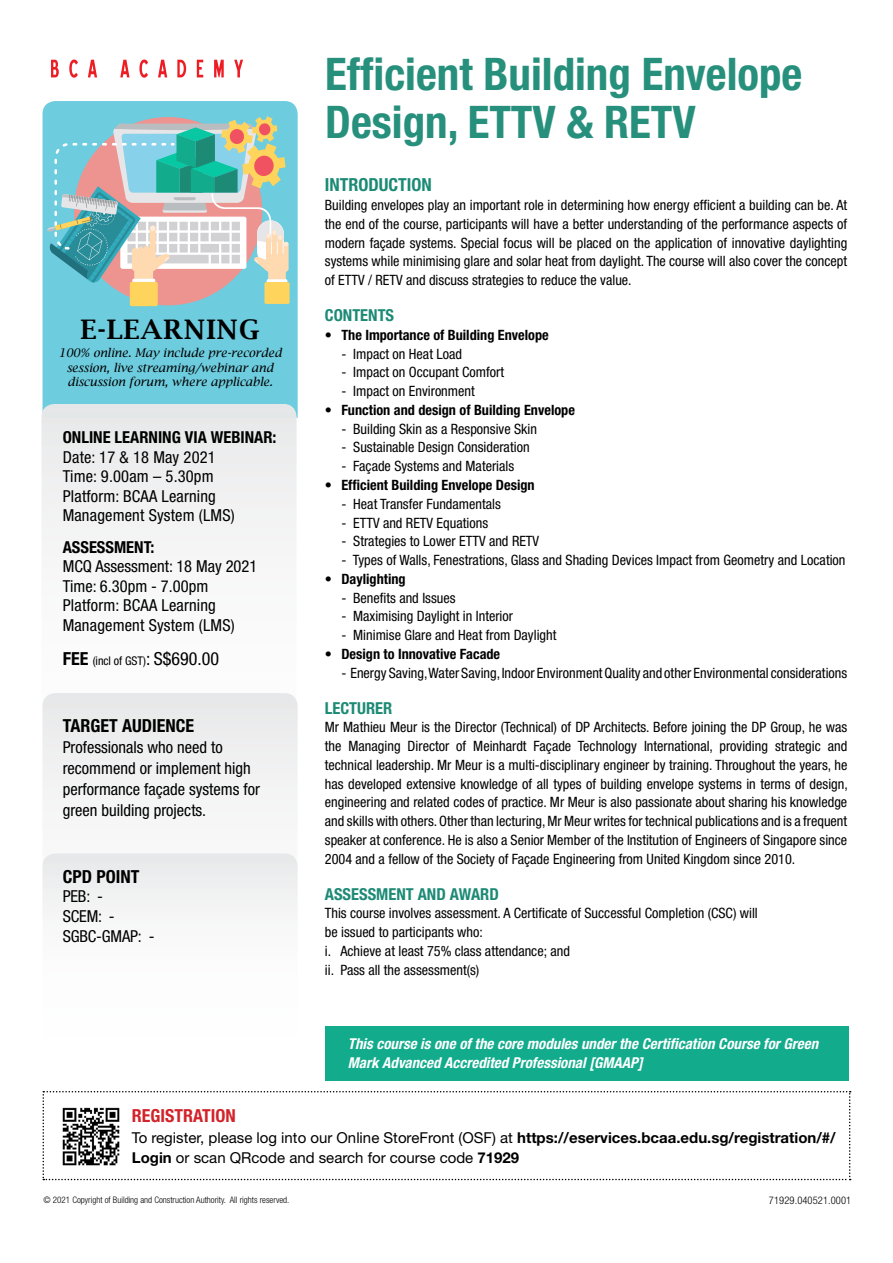
<style>
.page{position:relative;width:893px;height:1263px;background:#fff}
.page>*{position:absolute;margin:0;border:0;box-sizing:border-box;transform-origin:0 0}
.t1{font:700 condensed 45px/48px "Helvetica Neue LT Std";color:#27907c}
.t2{font:600 27px "Lucida Bright";letter-spacing:.04em;color:#000}
.t3{font:700 condensed 18px "Helvetica Neue LT Std";color:#000}
.t4{font:700 condensed 18px "Helvetica Neue LT Std";color:#1c8a75}
.t5{font:700 condensed 18px "Helvetica Neue LT Std";color:#d2232a}
.t6{font:condensed 16.5px/19.5px "Helvetica Neue LT Std";color:#000}
.t7{font:700 condensed 16.5px/19.5px "Helvetica Neue LT Std";color:#000}
.t8{font:700 condensed 16.5px "Helvetica Neue LT Std";color:#1c8a75}
.t9{font:15px/19.5px "Helvetica Neue LT Std";color:#000}
.t10{font:italic 700 condensed 15px/18.8px "Helvetica Neue LT Std";color:#fff}
.t11{font:condensed 14.25px/18.8px "Helvetica Neue LT Std";color:#000;text-align:justify}
.t12{font:700 condensed 14.25px "Helvetica Neue LT Std";color:#000}
.t13{font:italic 12px/14.4px "Lucida Bright";color:#000;text-align:center}
.t14{font:condensed 12px "Helvetica Neue LT Std";color:#000}
.t15{font:300 condensed 10.5px "Helvetica Neue LT Std";letter-spacing:.01em;color:#000}
.t16{font:300 condensed 9px "Helvetica Neue LT Std";color:#000}
.s1{font-weight:400}
.s2{font-weight:700;font-size:18px}
.s3{font-size:18px}
.s4{font-weight:700}
</style>
<div class="page">
<div style="left:43px;top:101px;width:255px;height:317px;background:#6dccde"></div>
<svg style="left:41px;top:404px;width:256px;height:471px"></svg>
<svg style="left:43px;top:693px;width:255px;height:160px"></svg>
<div style="left:130px;top:282px;width:28px;height:24px;background:#ffd45c;border-radius:2px"></div>
<div style="left:264px;top:282px;width:26px;height:22px;background:#ffd45c;border-radius:2px"></div>
<svg style="left:47px;top:116px;width:242px;height:175px;background:#a3c0bd"></svg>
<svg style="left:51px;top:60px;width:8px;height:17px"></svg>
<svg style="left:69px;top:60px;width:9px;height:18px"></svg>
<svg style="left:88px;top:60px;width:9px;height:17px"></svg>
<svg style="left:120px;top:60px;width:10px;height:17px"></svg>
<svg style="left:139px;top:60px;width:9px;height:18px"></svg>
<svg style="left:158px;top:60px;width:9px;height:17px"></svg>
<svg style="left:177px;top:60px;width:9px;height:17px"></svg>
<svg style="left:197px;top:60px;width:6px;height:17px"></svg>
<svg style="left:214px;top:60px;width:10px;height:17px"></svg>
<svg style="left:234px;top:60px;width:9px;height:17px"></svg>
<svg style="left:43px;top:1091px;width:808px;height:89px"></svg>
<div style="left:43px;top:853px;width:255px;height:59px;background:#eeeff0"></div>
<div style="left:325px;top:1026px;width:523px;height:54px;background:#12ab8c"></div>
<p class="t2" style="left:81px;top:314px;width:180px">E-LEARNING</p>
<p class="t13" style="left:58px;top:346px;width:225px">100% online. May include pre-recorded session, live streaming/webinar and discussion forum, where applicable.</p>
<p class="t7" style="left:63px;top:428px;width:215px">ONLINE LEARNING VIA WEBINAR:<br><span class="s1">Date: 17 &amp; 18 May 2021</span></p>
<p class="t6" style="left:63px;top:467px;width:152px">Time: 9.00am – 5.30pm</p>
<p class="t6" style="left:63px;top:486px;width:174px">Platform: BCAA Learning<br>Management System (LMS)</p>
<p class="t7" style="left:63px;top:537px;width:93px">ASSESSMENT:</p>
<p class="t6" style="left:63px;top:557px;width:196px">MCQ Assessment: 18 May 2021</p>
<p class="t6" style="left:63px;top:576px;width:147px">Time: 6.30pm - 7.00pm</p>
<p class="t6" style="left:63px;top:596px;width:174px">Platform: BCAA Learning<br>Management System (LMS)</p>
<p class="t14" style="left:63px;top:654px;width:158px"><span class="s2">FEE</span> (incl of GST)<span class="s3">: S$690.00</span></p>
<p class="t3" style="left:63px;top:715px;width:133px">TARGET AUDIENCE</p>
<p class="t6" style="left:63px;top:737px;width:161px">Professionals who need to</p>
<p class="t6" style="left:63px;top:758px;width:190px">recommend or implement high</p>
<p class="t6" style="left:63px;top:779px;width:199px">performance façade systems for</p>
<p class="t6" style="left:63px;top:800px;width:145px">green building projects.</p>
<p class="t3" style="left:63px;top:865px;width:78px">CPD POINT</p>
<p class="t6" style="left:63px;top:887px;width:42px">PEB: -</p>
<p class="t6" style="left:63px;top:906px;width:53px">SCEM: -</p>
<p class="t6" style="left:63px;top:926px;width:93px">SGBC-GMAP: -</p>
<p class="t1" style="left:325px;top:50px;width:479px">Efficient Building Envelope<br>Design, ETTV &amp; RETV</p>
<p class="t4" style="left:325px;top:174px;width:108px">INTRODUCTION</p>
<p class="t11" style="left:325px;top:196px;width:524px">Building envelopes play an important role in determining how energy efficient a building can be. At the end of the course, participants will have a better understanding of the performance aspects of modern façade systems. Special focus will be placed on the application of innovative daylighting systems while minimising glare and solar heat from daylight. The course will also cover the concept of ETTV / RETV and discuss strategies to reduce the value.</p>
<p class="t8" style="left:325px;top:305px;width:71px">CONTENTS</p>
<p class="t12" style="left:325px;top:326px;width:225px">• The Importance of Building Envelope</p>
<p class="t11" style="left:341px;top:344px;width:122px">- Impact on Heat Load</p>
<p class="t11" style="left:341px;top:363px;width:164px">- Impact on Occupant Comfort</p>
<p class="t11" style="left:341px;top:382px;width:135px">- Impact on Environment</p>
<p class="t12" style="left:325px;top:401px;width:252px">• Function and design of Building Envelope</p>
<p class="t11" style="left:341px;top:419px;width:197px">- Building Skin as a Responsive Skin</p>
<p class="t11" style="left:341px;top:438px;width:190px">- Sustainable Design Consideration</p>
<p class="t11" style="left:341px;top:457px;width:174px">- Façade Systems and Materials</p>
<p class="t12" style="left:325px;top:476px;width:211px">• Efficient Building Envelope Design</p>
<p class="t11" style="left:341px;top:494px;width:161px">- Heat Transfer Fundamentals</p>
<p class="t11" style="left:341px;top:513px;width:148px">- ETTV and RETV Equations</p>
<p class="t11" style="left:341px;top:532px;width:199px">- Strategies to Lower ETTV and RETV</p>
<p class="t11" style="left:341px;top:550px;width:506px">- Types of Walls, Fenestrations, Glass and Shading Devices Impact from Geometry and Location</p>
<p class="t12" style="left:325px;top:570px;width:82px">• Daylighting</p>
<p class="t11" style="left:341px;top:588px;width:116px">- Benefits and Issues</p>
<p class="t11" style="left:341px;top:607px;width:173px">- Maximising Daylight in Interior</p>
<p class="t11" style="left:341px;top:625px;width:217px">- Minimise Glare and Heat from Daylight</p>
<p class="t12" style="left:325px;top:645px;width:177px">• Design to Innovative Facade</p>
<p class="t11" style="left:341px;top:663px;width:507px">- Energy Saving, Water Saving, Indoor Environment Quality and other Environmental considerations</p>
<p class="t8" style="left:325px;top:698px;width:69px">LECTURER</p>
<p class="t11" style="left:325px;top:718px;width:524px">Mr Mathieu Meur is the Director (Technical) of DP Architects. Before joining the DP Group, he was the Managing Director of Meinhardt Façade Technology International, providing strategic and technical leadership. Mr Meur is a multi-disciplinary engineer by training. Throughout the years, he has developed extensive knowledge of all types of building envelope systems in terms of design, engineering and related codes of practice. Mr Meur is also passionate about sharing his knowledge and skills with others. Other than lecturing, Mr Meur writes for technical publications and is a frequent speaker at conference. He is also a Senior Member of the Institution of Engineers of Singapore since 2004 and a fellow of the Society of Façade Engineering from United Kingdom since 2010.</p>
<p class="t8" style="left:325px;top:884px;width:176px">ASSESSMENT AND AWARD</p>
<p class="t11" style="left:325px;top:904px;width:434px">This course involves assessment. A Certificate of Successful Completion (CSC) will</p>
<p class="t11" style="left:325px;top:922px;width:159px">be issued to participants who:</p>
<p class="t11" style="left:325px;top:941px;width:247px">i. Achieve at least 75% class attendance; and</p>
<p class="t11" style="left:325px;top:960px;width:156px">ii. Pass all the assessment(s)</p>
<p class="t10" style="left:348px;top:1034px;width:472px">This course is one of the core modules under the Certification Course for Green<br>Mark Advanced Accredited Professional [GMAAP]</p>
<p class="t5" style="left:132px;top:1105px;width:105px">REGISTRATION</p>
<p class="t9" style="left:132px;top:1128px;width:705px">To register, please log into our Online StoreFront (OSF) at <span class="s4">https://eservices.bcaa.edu.sg/registration/#/<br>Login</span> or scan QRcode and search for course code <span class="s4">71929</span></p>
<p class="t16" style="left:44px;top:1194px;width:247px">© 2021 Copyright of Building and Construction Authority. All rights reserved.</p>
<p class="t15" style="left:769px;top:1194px;width:84px">71929.040521.0001</p>
</div>
